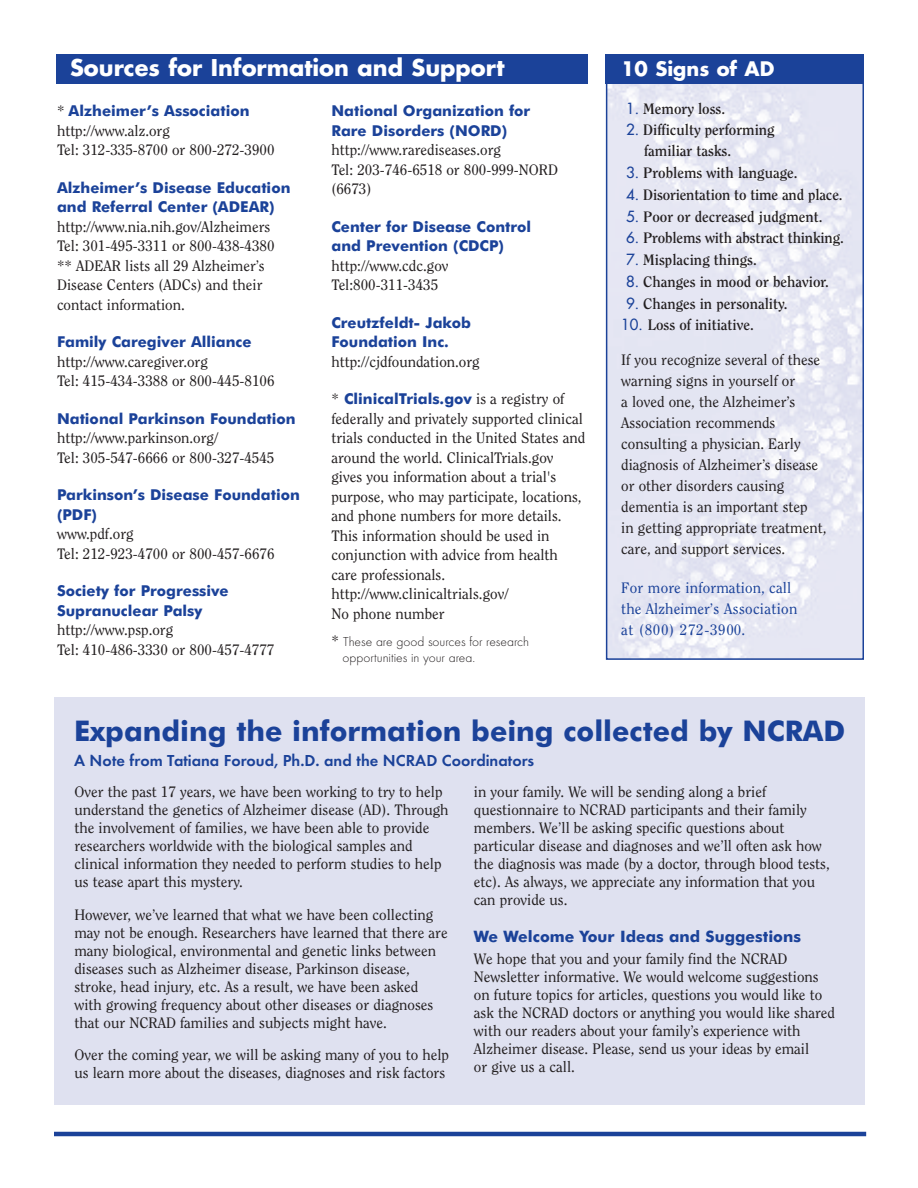
<style>
.page{position:relative;width:918px;height:1188px;background:#fff}
.page>*{position:absolute;margin:0;border:0;box-sizing:border-box;transform-origin:0 0}
.t1{font:700 28.5px "Futura BT";color:#1b4299}
.t2{font:700 22.5px "Futura";color:#fff}
.t3{font:700 19.5px "Futura";color:#fff}
.t4{font:600 16.5px "Futura T";color:#1b4299}
.t5{font:700 15.75px "Futura BT";color:#1b4299}
.t6{font:15px/18px "Clearface";color:#231f20}
.t7{font:700 15px/19.5px "Futura BT";color:#1b4299}
.t8{font:700 15px/21px "Clearface";color:#231f20}
.t9{font:15px/21px "Clearface";letter-spacing:.015em;color:#1b4299}
.t10{font:300 13.5px/16.5px "Futura T";color:#231f20}
.s1{font-family:"Clearface";font-weight:400;color:#231f20}
.s2{font-family:"Clearface";font-weight:400;font-size:15px}
.s3{font-family:"Futura";font-weight:400;color:#1b4299}
</style>
<div class="page">
<img style="left:609px;top:83px;width:252px;height:574px">
<div style="left:606px;top:54px;width:258px;height:606px;border:2px solid #1b4299"></div>
<div style="left:606px;top:54px;width:258px;height:29px;background:#1b4299"></div>
<div style="left:57px;top:54px;width:531px;height:29px;background:#1b4299"></div>
<div style="left:54px;top:697px;width:811px;height:408px;background:#dfe1f0"></div>
<hr style="left:54px;top:1132px;width:812px;height:4px;background:#1b4299">
<h2 class="t2" style="left:70px;top:58px;width:436px">Sources for Information and Support</h2>
<p class="t7" style="left:57px;top:102px;width:194px"><span class="s1">*</span> Alzheimer’s Association</p>
<p class="t6" style="left:57px;top:121px;width:219px;line-height:19.5px">http://www.alz.org<br>Tel: 312-335-8700 or 800-272-3900</p>
<p class="t7" style="left:57px;top:179px;width:235px">Alzheimer’s Disease Education and Referral Center (ADEAR)</p>
<p class="t6" style="left:57px;top:217px;width:219px;line-height:19.5px">http://www.nia.nih.gov/Alzheimers<br>Tel: 301-495-3311 or 800-438-4380 ** ADEAR lists all 29 Alzheimer’s<br>Disease Centers (ADCs) and their contact information.</p>
<p class="t7" style="left:57px;top:333px;width:196px">Family Caregiver Alliance</p>
<p class="t6" style="left:57px;top:352px;width:219px;line-height:19.5px">http://www.caregiver.org<br>Tel: 415-434-3388 or 800-445-8106</p>
<p class="t7" style="left:57px;top:410px;width:240px">National Parkinson Foundation</p>
<p class="t6" style="left:57px;top:429px;width:219px;line-height:19.5px">http://www.parkinson.org/<br>Tel: 305-547-6666 or 800-327-4545</p>
<p class="t7" style="left:57px;top:486px;width:244px">Parkinson’s Disease Foundation (PDF)</p>
<p class="t6" style="left:57px;top:525px;width:219px;line-height:19.5px">www.pdf.org<br>Tel: 212-923-4700 or 800-457-6676</p>
<p class="t7" style="left:57px;top:582px;width:173px">Society for Progressive<br>Supranuclear Palsy</p>
<p class="t6" style="left:57px;top:621px;width:219px;line-height:19.5px">http://www.psp.org<br>Tel: 410-486-3330 or 800-457-4777</p>
<p class="t7" style="left:331px;top:103px;width:200px">National Organization for<br>Rare Disorders (NORD)</p>
<p class="t6" style="left:331px;top:141px;width:228px;line-height:19.5px">http://www.rarediseases.org<br>Tel: 203-746-6518 or 800-999-NORD (6673)</p>
<p class="t7" style="left:331px;top:218px;width:201px">Center for Disease Control and Prevention (CDCP)</p>
<p class="t6" style="left:331px;top:257px;width:119px;line-height:19.5px">http://www.cdc.gov<br>Tel:800-311-3435</p>
<p class="t7" style="left:331px;top:314px;width:141px">Creutzfeldt- Jakob<br>Foundation Inc.</p>
<p class="t6" style="left:331px;top:354px;width:150px">http://cjdfoundation.org</p>
<p class="t7" style="left:331px;top:391px;width:234px"><span class="s1">*</span> ClinicalTrials.gov <span class="s1">is a registry of</span></p>
<p class="t6" style="left:331px;top:410px;width:255px;line-height:19.5px">federally and privately supported clinical trials conducted in the United States and around the world. ClinicalTrials.gov gives you information about a trial's purpose, who may participate, locations, and phone numbers for more details.<br>This information should be used in conjunction with advice from health care professionals. http://www.clinicaltrials.gov/<br>No phone number</p>
<p class="t10" style="left:343px;top:633px;width:188px;text-indent:-11px"><span class="s2">*</span> These are good sources for research opportunities in your area.</p>
<h3 class="t3" style="left:621px;top:60px;width:155px">10 Signs of AD</h3>
<p class="t8" style="left:626px;top:99px;width:101px"><span class="s3">1.</span> Memory loss.</p>
<p class="t8" style="left:644px;top:120px;width:132px;text-indent:-18px"><span class="s3">2.</span> Difficulty performing familiar tasks.</p>
<p class="t8" style="left:626px;top:163px;width:173px"><span class="s3">3.</span> Problems with language.</p>
<p class="t8" style="left:626px;top:185px;width:218px"><span class="s3">4.</span> Disorientation to time and place.</p>
<p class="t8" style="left:626px;top:207px;width:198px"><span class="s3">5.</span> Poor or decreased judgment.</p>
<p class="t8" style="left:626px;top:228px;width:219px"><span class="s3">6.</span> Problems with abstract thinking.</p>
<p class="t8" style="left:626px;top:250px;width:132px"><span class="s3">7.</span> Misplacing things.</p>
<p class="t8" style="left:626px;top:272px;width:204px"><span class="s3">8.</span> Changes in mood or behavior.</p>
<p class="t8" style="left:626px;top:294px;width:163px"><span class="s3">9.</span> Changes in personality.</p>
<p class="t8" style="left:621px;top:315px;width:134px"><span class="s3">10.</span> Loss of initiative.</p>
<p class="t6" style="left:621px;top:350px;width:207px;line-height:21px">If you recognize several of these warning signs in yourself or<br>a loved one, the Alzheimer’s<br>Association recommends consulting a physician. Early diagnosis of Alzheimer’s disease or other disorders causing dementia is an important step<br>in getting appropriate treatment, care, and support services.</p>
<p class="t9" style="left:621px;top:578px;width:178px">For more information, call the Alzheimer’s Association at (800) 272-3900.</p>
<h1 class="t1" style="left:74px;top:720px;width:773px">Expanding the information being collected by NCRAD</h1>
<p class="t4" style="left:74px;top:751px;width:462px">A Note from Tatiana Foroud, Ph.D. and the NCRAD Coordinators</p>
<p class="t6" style="left:74px;top:784px;width:376px">Over the past 17 years, we have been working to try to help understand the genetics of Alzheimer disease (AD). Through the involvement of families, we have been able to provide researchers worldwide with the biological samples and clinical information they needed to perform studies to help us tease apart this mystery.</p>
<p class="t6" style="left:74px;top:907px;width:375px">However, we’ve learned that what we have been collecting may not be enough. Researchers have learned that there are many biological, environmental and genetic links between diseases such as Alzheimer disease, Parkinson disease, stroke, head injury, etc. As a result, we have been asked with growing frequency about other diseases or diagnoses that our NCRAD families and subjects might have.</p>
<p class="t6" style="left:74px;top:1047px;width:376px">Over the coming year, we will be asking many of you to help us learn more about the diseases, diagnoses and risk factors</p>
<p class="t6" style="left:474px;top:784px;width:357px">in your family. We will be sending along a brief questionnaire to NCRAD participants and their family members. We’ll be asking specific questions about particular disease and diagnoses and we’ll often ask how the diagnosis was made (by a doctor, through blood tests, etc). As always, we appreciate any information that you can provide us.</p>
<p class="t5" style="left:474px;top:930px;width:329px">We Welcome Your Ideas and Suggestions</p>
<p class="t6" style="left:474px;top:951px;width:363px">We hope that you and your family find the NCRAD Newsletter informative. We would welcome suggestions on future topics for articles, questions you would like to ask the NCRAD doctors or anything you would like shared with our readers about your family’s experience with Alzheimer disease. Please, send us your ideas by email<br>or give us a call.</p>
</div>
